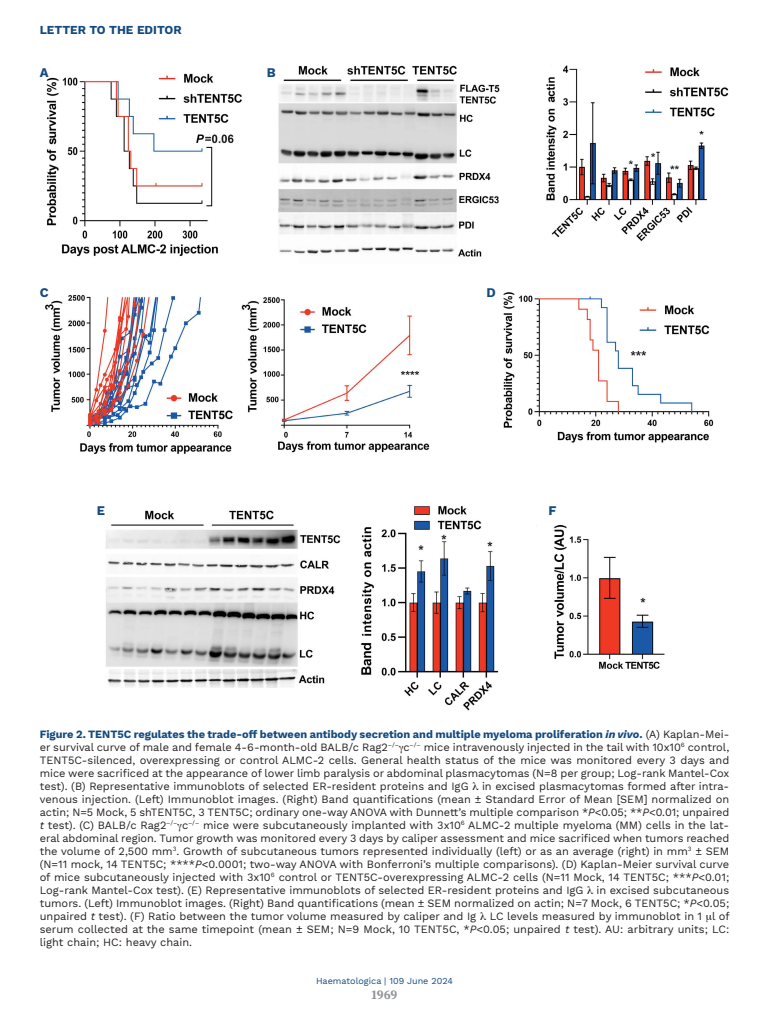
<style>
.page{position:relative;width:769px;height:1024px;background:#fff}
.page>*{position:absolute;margin:0;border:0;box-sizing:border-box;transform-origin:0 0}
.LETTERE_Figure{font:700 13px "Work Sans";color:#134a80}
.t1{font:700 12px "Work Sans";color:#134a80}
.t2{font:700 12px "Volkhov";color:#939598}
.DIDA_Figura{font:11px/13px "Work Sans";color:#231f20;text-align:justify}
.t3{font:9px "Work Sans";color:#134a80}
.s1{font-weight:700;color:#134a80}
.s2{font-weight:700;font-style:italic;color:#134a80}
.s3{font-style:italic}
</style>
<div class="page">
<img style="left:45px;top:65px;width:684px;height:646px">
<p class="t1" style="left:40px;top:23px;width:143px">LETTER TO THE EDITOR</p>
<p class="LETTERE_Figure" style="left:40px;top:65px;width:10px">A</p>
<p class="LETTERE_Figure" style="left:40px;top:285px;width:10px">C</p>
<p class="LETTERE_Figure" style="left:266px;top:65px;width:10px">B</p>
<p class="LETTERE_Figure" style="left:486px;top:285px;width:11px">D</p>
<p class="LETTERE_Figure" style="left:97px;top:502px;width:10px">E</p>
<p class="LETTERE_Figure" style="left:548px;top:502px;width:9px">F</p>
<p class="DIDA_Figura" style="left:40px;top:727px;width:691px"><span class="s1">Figure 2. TENT5C regulates the trade-off between antibody secretion and multiple myeloma proliferation</span> <span class="s2">in vivo</span><span class="s1">.</span> (A) Kaplan-Mei&shy;er survival curve of male and female 4-6-month-old BALB/c Rag2<sup>–/–</sup> c<sup>–/–</sup> mice intravenously injected in the tail with 10x10<sup>6</sup> control, TENT5C-silenced, overexpressing or control ALMC-2 cells. General health status of the mice was monitored every 3 days and mice were sacrificed at the appearance of lower limb paralysis or abdominal plasmacytomas (N=8 per group; Log-rank Mantel-Cox test). (B) Representative immunoblots of selected ER-resident proteins and IgG in excised plasmacytomas formed after intra&shy;venous injection. (Left) Immunoblot images. (Right) Band quantifications (mean ± Standard Error of Mean [SEM] normalized on actin; N=5 Mock, 5 shTENT5C, 3 TENT5C; ordinary one-way ANOVA with Dunnett’s multiple comparison *<span class="s3">P</span>&lt;0.05; **<span class="s3">P</span>&lt;0.01; unpaired <span class="s3">t</span> test). (C) BALB/c Rag2<sup>–/–</sup> c<sup>–/–</sup> mice were subcutaneously implanted with 3x10<sup>6</sup> ALMC-2 multiple myeloma (MM) cells in the lat&shy;eral abdominal region. Tumor growth was monitored every 3 days by caliper assessment and mice sacrificed when tumors reached the volume of 2,500 mm<sup>3</sup>. Growth of subcutaneous tumors represented individually (left) or as an average (right) in mm<sup>3</sup> ± SEM (N=11 mock, 14 TENT5C; ****<span class="s3">P</span>&lt;0.0001; two-way ANOVA with Bonferroni’s multiple comparisons). (D) Kaplan-Meier survival curve of mice subcutaneously injected with 3x10<sup>6</sup> control or TENT5C-overexpressing ALMC-2 cells (N=11 Mock, 14 TENT5C; ***<span class="s3">P</span>&lt;0.01; Log-rank Mantel-Cox test). (E) Representative immunoblots of selected ER-resident proteins and IgG in excised subcutaneous tumors. (Left) Immunoblot images. (Right) Band quantifications (mean ± SEM normalized on actin; N=7 Mock, 6 TENT5C; *<span class="s3">P</span>&lt;0.05; unpaired <span class="s3">t</span> test). (F) Ratio between the tumor volume measured by caliper and Ig LC levels measured by immunoblot in 1 l of serum collected at the same timepoint (mean ± SEM; N=9 Mock, 10 TENT5C, *<span class="s3">P</span>&lt;0.05; unpaired <span class="s3">t</span> test). AU: arbitrary units; LC: light chain; HC: heavy chain.</p>
<p class="t3" style="left:316px;top:975px;width:138px">Haematologica | 109 June 2024</p>
<p class="t2" style="left:371px;top:987px;width:28px">1969</p>
</div>
